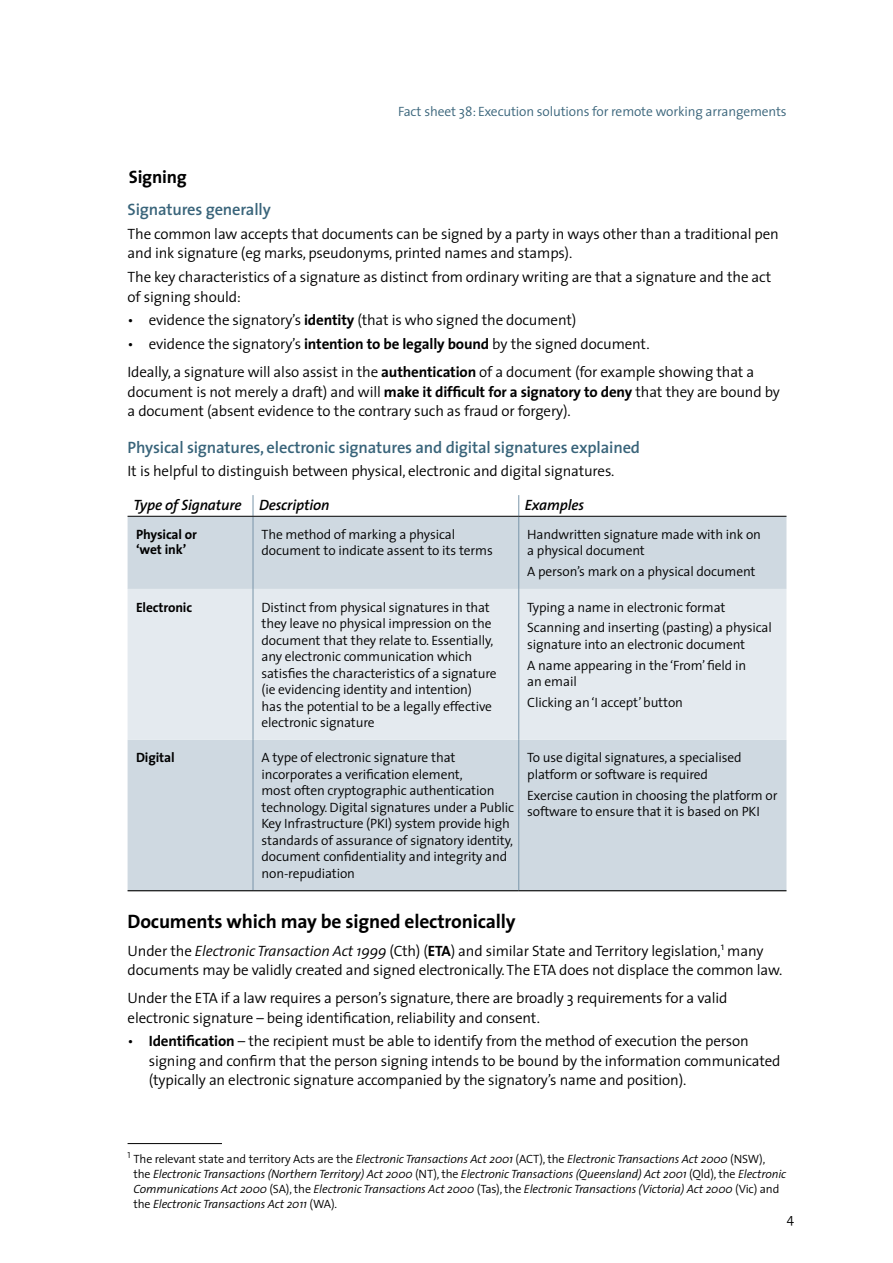
<style>
.page{position:relative;width:893px;height:1263px;background:#fff}
.page>*{position:absolute;margin:0;border:0;box-sizing:border-box;transform-origin:0 0}
.t1{font:700 19.5px "The Sans";letter-spacing:-.01em;color:#000}
.t2{font:700 18px "The Sans";letter-spacing:-.01em;color:#000}
.t3{font:600 16.5px "The Sans";letter-spacing:-.01em;color:#39647a}
.t4{font:300 15px/19.5px "The Sans";letter-spacing:-.01em;color:#000}
.t5{font:italic 600 15px "The Sans";letter-spacing:-.01em;color:#000}
.t6{font:300 13.5px/16.5px "The Sans";letter-spacing:-.01em;color:#000}
.t7{font:300 13.5px "The Sans";letter-spacing:-.01em;color:#39647a}
.t8{font:700 13.5px/15.5px "The Sans";letter-spacing:-.01em;color:#000}
.t9{font:italic 300 12px/15px "The Sans";letter-spacing:-.01em;color:#000}
.s1{font-weight:700}
.s2{font-style:italic}
.s3{font-style:normal}
</style>
<div class="page">
<div style="left:128px;top:517px;width:658px;height:373px;background:#cfd9e1"></div>
<div style="left:128px;top:589px;width:658px;height:151px;background:#e4eaef"></div>
<svg style="left:253px;top:495px;width:1px;height:21px"></svg>
<svg style="left:518px;top:495px;width:1px;height:21px"></svg>
<hr style="left:253px;top:517px;width:1px;height:72px;background:#7995a9">
<hr style="left:518px;top:517px;width:1px;height:72px;background:#7995a9">
<hr style="left:253px;top:589px;width:1px;height:151px;background:#7995a9">
<hr style="left:518px;top:589px;width:1px;height:151px;background:#7995a9">
<hr style="left:253px;top:740px;width:1px;height:150px;background:#7995a9">
<hr style="left:518px;top:740px;width:1px;height:150px;background:#7995a9">
<hr style="left:128px;top:516px;width:125px;height:1px;background:#000">
<hr style="left:253px;top:516px;width:266px;height:1px;background:#000">
<hr style="left:519px;top:516px;width:267px;height:1px;background:#000">
<hr style="left:128px;top:890px;width:125px;height:1px;background:#000">
<hr style="left:253px;top:890px;width:266px;height:1px;background:#000">
<hr style="left:519px;top:890px;width:267px;height:1px;background:#000">
<hr style="left:128px;top:1143px;width:94px;height:1px;background:#000">
<p class="t7" style="left:398px;top:100px;width:390px">Fact sheet 38: Execution solutions for remote working arrangements</p>
<p class="t2" style="left:129px;top:162px;width:60px">Signing</p>
<p class="t3" style="left:128px;top:196px;width:145px">Signatures generally</p>
<p class="t4" style="left:128px;top:223px;width:653px">The common law accepts that documents can be signed by a party in ways other than a traditional pen and ink signature (eg marks, pseudonyms, printed names and stamps).</p>
<p class="t4" style="left:128px;top:267px;width:645px">The key characteristics of a signature as distinct from ordinary writing are that a signature and the act of signing should:</p>
<p class="t4" style="left:128px;top:310px;width:450px">• evidence the signatory’s <span class="s1">identity</span> (that is who signed the document)</p>
<p class="t4" style="left:128px;top:329px;width:628px;line-height:28px">• evidence the signatory’s <span class="s1">intention to be legally bound</span> by the signed document.<br>Ideally, a signature will also assist in the <span class="s1">authentication</span> of a document (for example showing that a</p>
<p class="t4" style="left:128px;top:381px;width:654px">document is not merely a draft) and will <span class="s1">make it difficult for a signatory to deny</span> that they are bound by a document (absent evidence to the contrary such as fraud or forgery).</p>
<p class="t3" style="left:128px;top:433px;width:514px">Physical signatures, electronic signatures and digital signatures explained</p>
<p class="t4" style="left:128px;top:461px;width:488px">It is helpful to distinguish between physical, electronic and digital signatures.</p>
<p class="t5" style="left:134px;top:493px;width:197px">Type of Signature Description</p>
<p class="t5" style="left:525px;top:493px;width:61px">Examples</p>
<p class="t8" style="left:136px;top:526px;width:62px">Physical or ‘wet ink’</p>
<p class="t6" style="left:261px;top:526px;width:233px">The method of marking a physical document to indicate assent to its terms</p>
<p class="t6" style="left:527px;top:526px;width:235px">Handwritten signature made with ink on a physical document</p>
<p class="t6" style="left:527px;top:563px;width:230px">A person’s mark on a physical document</p>
<p class="t8" style="left:136px;top:599px;width:58px">Electronic</p>
<p class="t6" style="left:261px;top:598px;width:237px">Distinct from physical signatures in that they leave no physical impression on the document that they relate to. Essentially, any electronic communication which satisfies the characteristics of a signature (ie evidencing identity and intention)<br>has the potential to be a legally effective electronic signature</p>
<p class="t6" style="left:527px;top:596px;width:246px;line-height:20.7px">Typing a name in electronic format<br>Scanning and inserting (pasting) a physical</p>
<p class="t6" style="left:527px;top:633px;width:220px;line-height:20.7px">signature into an electronic document<br>A name appearing in the ‘From’ field in</p>
<p class="t6" style="left:527px;top:671px;width:157px;line-height:20.7px">an email<br>Clicking an ‘I accept’ button</p>
<p class="t8" style="left:136px;top:750px;width:40px">Digital</p>
<p class="t6" style="left:261px;top:749px;width:254px">A type of electronic signature that incorporates a verification element,<br>most often cryptographic authentication technology. Digital signatures under a Public Key Infrastructure (PKI) system provide high standards of assurance of signatory identity, document confidentiality and integrity and non-repudiation</p>
<p class="t6" style="left:527px;top:749px;width:216px">To use digital signatures, a specialised platform or software is required</p>
<p class="t6" style="left:527px;top:786px;width:252px">Exercise caution in choosing the platform or software to ensure that it is based on PKI</p>
<h1 class="t1" style="left:128px;top:905px;width:389px">Documents which may be signed electronically</h1>
<p class="t4" style="left:128px;top:940px;width:656px">Under the <span class="s2">Electronic Transaction Act 1999</span> (Cth) (<span class="s1">ETA</span>) and similar State and Territory legislation,<sup>1</sup> many documents may be validly created and signed electronically. The ETA does not displace the common law.</p>
<p class="t4" style="left:128px;top:988px;width:601px">Under the ETA if a law requires a person’s signature, there are broadly 3 requirements for a valid electronic signature – being identification, reliability and consent.</p>
<p class="t4" style="left:149px;top:1031px;width:633px;text-indent:-21px">• <span class="s1">Identification</span> – the recipient must be able to identify from the method of execution the person signing and confirm that the person signing intends to be bound by the information communicated (typically an electronic signature accompanied by the signatory’s name and position).</p>
<p class="t9" style="left:133px;top:1151px;width:654px;text-indent:-6px"><sup>1</sup> <span class="s3">The relevant state and territory Acts are the</span> Electronic Transactions Act 2001 <span class="s3">(ACT), the</span> Electronic Transactions Act 2000 <span class="s3">(NSW),<br>the</span> Electronic Transactions (Northern Territory) Act 2000 <span class="s3">(NT), the</span> Electronic Transactions (Queensland) Act 2001 <span class="s3">(Qld), the</span> Electronic Communications Act 2000 <span class="s3">(SA), the</span> Electronic Transactions Act 2000 <span class="s3">(Tas), the</span> Electronic Transactions (Victoria) Act 2000 <span class="s3">(Vic) and the</span> Electronic Transactions Act 2011 <span class="s3">(WA).</span></p>
<p class="t6" style="left:787px;top:1210px;width:9px">4</p>
</div>
